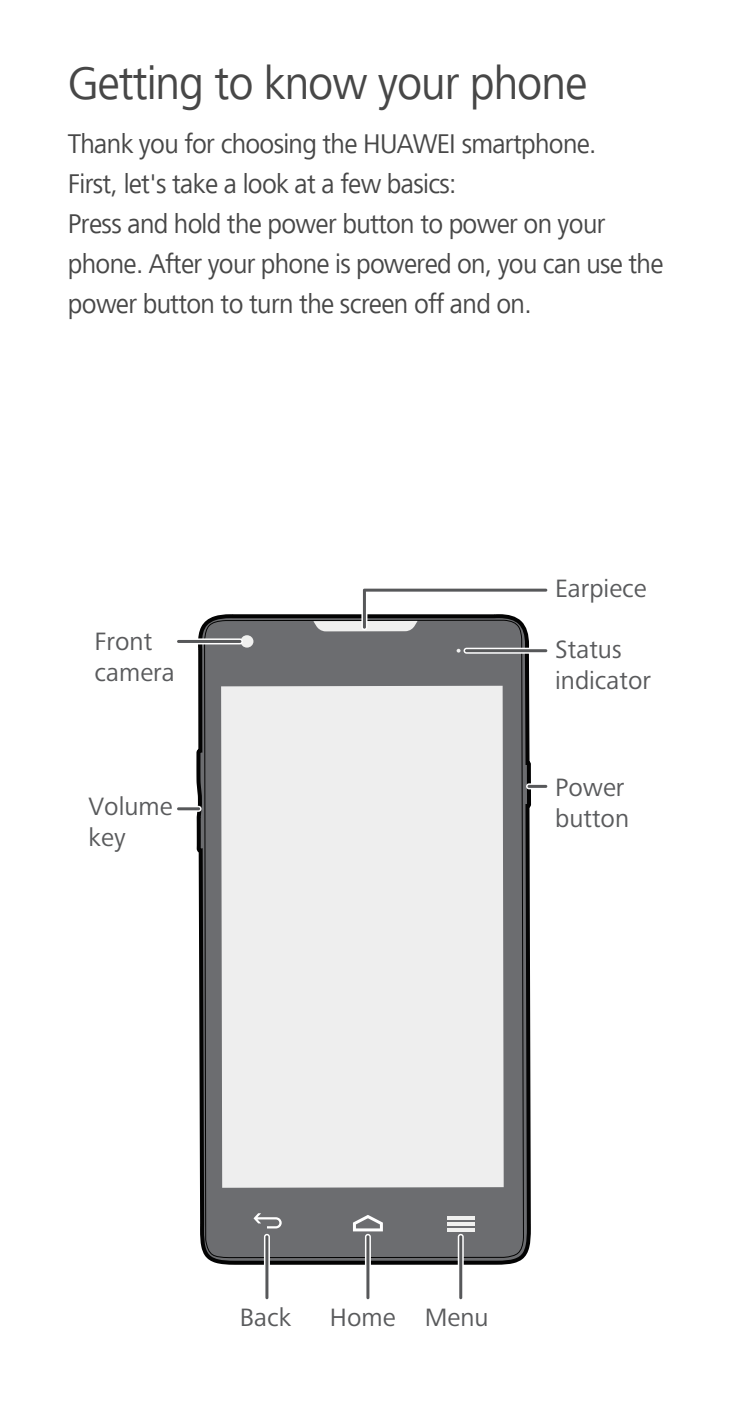
<style>
.page{position:relative;width:736px;height:1416px;background:#fff}
.page>*{position:absolute;margin:0;border:0;box-sizing:border-box;transform-origin:0 0}
.t1{font:48px "Frutiger Next LT";letter-spacing:-.025em;color:#474747;scale:.95 1}
.Body{font:28px/40px "Frutiger Next LT";letter-spacing:-.025em;color:#474747;scale:.96 1}
.t2{font:26px/31.2px "Frutiger Next Com";color:#595a5c}
</style>
<div class="page">
<svg style="left:196px;top:614px;width:335px;height:651px"></svg>
<div style="left:204px;top:620px;width:320px;height:638px;background:#6c6d70"></div>
<div style="left:221px;top:686px;width:283px;height:502px;background:#eee"></div>
<div style="left:241px;top:635px;width:12px;height:13px;background:#f0f0ef;border-radius:50%"></div>
<hr style="left:447px;top:1216px;width:28px;height:3px;background:#f0f0ef">
<hr style="left:447px;top:1222px;width:28px;height:4px;background:#f0f0ef">
<hr style="left:447px;top:1229px;width:28px;height:3px;background:#f0f0ef">
<svg style="left:353px;top:1215px;width:30px;height:16px"></svg>
<svg style="left:254px;top:1213px;width:28px;height:15px"></svg>
<svg style="left:457px;top:649px;width:4px;height:4px"></svg>
<svg style="left:264px;top:1234px;width:6px;height:67px"></svg>
<hr style="left:265px;top:1235px;width:3px;height:64px;background:#57585a;border-radius:2px">
<svg style="left:458px;top:1234px;width:6px;height:67px"></svg>
<hr style="left:459px;top:1235px;width:3px;height:64px;background:#57585a;border-radius:2px">
<svg style="left:365px;top:1234px;width:6px;height:67px"></svg>
<hr style="left:366px;top:1235px;width:3px;height:64px;background:#57585a;border-radius:2px">
<svg style="left:526px;top:783px;width:23px;height:6px"></svg>
<hr style="left:528px;top:785px;width:19px;height:3px;background:#57585a;border-radius:2px">
<svg style="left:176px;top:806px;width:26px;height:6px"></svg>
<hr style="left:177px;top:807px;width:23px;height:3px;background:#57585a">
<div style="left:176px;top:638px;width:67px;height:6px;background:#f7f7f7;border-radius:3px"></div>
<hr style="left:177px;top:640px;width:64px;height:3px;background:#57585a">
<svg style="left:313px;top:588px;width:235px;height:43px"></svg>
<div style="left:464px;top:648px;width:85px;height:6px;background:#dbdbdc;border-radius:3px"></div>
<hr style="left:465px;top:649px;width:82px;height:3px;background:#57585a;border-radius:2px">
<h1 class="t1" style="left:68px;top:56px;width:548px">Getting to know your phone</h1>
<p class="Body" style="left:68px;top:124px;width:552px">Thank you for choosing the HUAWEI smartphone.</p>
<p class="Body" style="left:68px;top:164px;width:406px">First, let's take a look at a few basics:</p>
<p class="Body" style="left:68px;top:204px;width:622px">Press and hold the power button to power on your phone. After your phone is powered on, you can use the power button to turn the screen off and on.</p>
<p class="t2" style="left:555px;top:575px;width:93px">Earpiece</p>
<p class="t2" style="left:95px;top:628px;width:82px">Front camera</p>
<p class="t2" style="left:555px;top:636px;width:97px">Status indicator</p>
<p class="t2" style="left:89px;top:793px;width:85px">Volume key</p>
<p class="t2" style="left:555px;top:774px;width:75px">Power button</p>
<p class="t2" style="left:240px;top:1304px;width:53px">Back</p>
<p class="t2" style="left:330px;top:1304px;width:160px">Home Menu</p>
</div>
